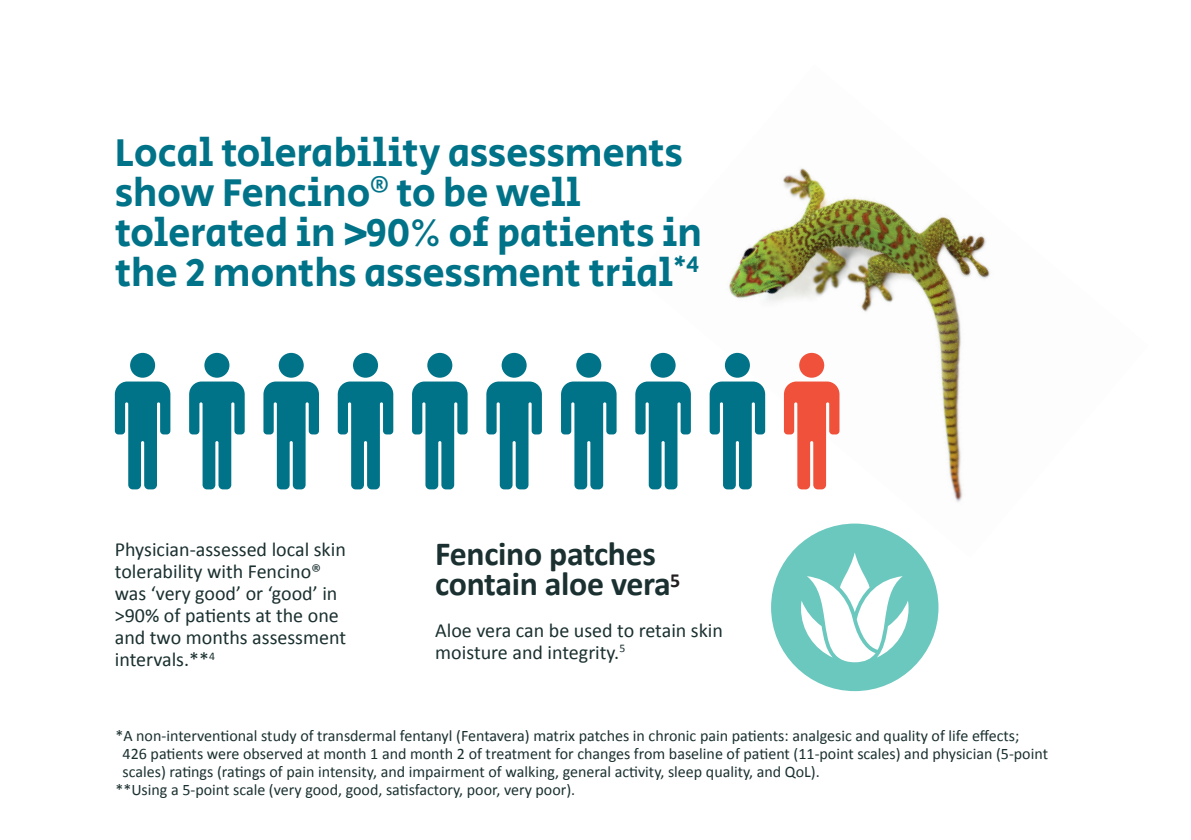
<style>
.page{position:relative;width:1191px;height:840px;background:#fff}
.page>*{position:absolute;margin:0;border:0;box-sizing:border-box;transform-origin:0 0}
.t1{font:40px/40px "Secular One";letter-spacing:-.01em;color:#007389}
.t2{font:700 33.8px/30px "Calibri";letter-spacing:-.01em;color:#1b3030}
.t3{font:20px/22px "Calibri";color:#1b3030}
.t4{font:16px "Calibri";color:#1b3030}
</style>
<div class="page">
<img style="left:651px;top:168px;width:340px;height:389px">
<div style="left:130px;top:352px;width:25px;height:25px;background:#007389;border-radius:50%"></div>
<svg style="left:115px;top:381px;width:55px;height:108px"></svg>
<div style="left:279px;top:352px;width:25px;height:25px;background:#007389;border-radius:50%"></div>
<svg style="left:263px;top:381px;width:56px;height:108px"></svg>
<div style="left:427px;top:352px;width:25px;height:25px;background:#007389;border-radius:50%"></div>
<svg style="left:412px;top:381px;width:55px;height:108px"></svg>
<div style="left:576px;top:352px;width:25px;height:25px;background:#007389;border-radius:50%"></div>
<svg style="left:561px;top:381px;width:55px;height:108px"></svg>
<div style="left:204px;top:352px;width:25px;height:25px;background:#007389;border-radius:50%"></div>
<svg style="left:189px;top:381px;width:56px;height:108px"></svg>
<div style="left:353px;top:352px;width:25px;height:25px;background:#007389;border-radius:50%"></div>
<svg style="left:338px;top:381px;width:55px;height:108px"></svg>
<div style="left:501px;top:352px;width:25px;height:25px;background:#007389;border-radius:50%"></div>
<svg style="left:486px;top:381px;width:56px;height:108px"></svg>
<div style="left:650px;top:352px;width:25px;height:25px;background:#007389;border-radius:50%"></div>
<svg style="left:635px;top:381px;width:56px;height:108px"></svg>
<div style="left:725px;top:352px;width:25px;height:25px;background:#007389;border-radius:50%"></div>
<svg style="left:709px;top:381px;width:56px;height:108px"></svg>
<div style="left:771px;top:523px;width:167px;height:167px;background:#6bc8be;border-radius:50%"></div>
<svg style="left:801px;top:552px;width:107px;height:110px"></svg>
<div style="left:799px;top:352px;width:25px;height:25px;background:#f0513a;border-radius:50%"></div>
<svg style="left:784px;top:381px;width:55px;height:108px"></svg>
<h1 class="t1" style="left:115px;top:134px;width:588px">Local tolerability assessments show Fencino<sup>®</sup> to be well tolerated in 90% of patients in the 2 months assessment trial<sup>*4</sup></h1>
<h1 class="t1" style="left:368px;top:255px;width:27px;rotate:-180deg">&gt;</h1>
<p class="t3" style="left:115px;top:538px;width:233px">Physician-assessed local skin tolerability with Fencino® was ‘very good’ or ‘good’ in &gt;90% of patients at the one and two months assessment intervals.**<sup>4</sup></p>
<h2 class="t2" style="left:435px;top:539px;width:247px">Fencino patches contain aloe vera<sup>5</sup></h2>
<p class="t3" style="left:435px;top:619px;width:289px">Aloe vera can be used to retain skin moisture and integrity.<sup>5</sup></p>
<p class="t4" style="left:115px;top:725px;width:905px">*A non-interventional study of transdermal fentanyl (Fentavera) matrix patches in chronic pain patients: analgesic and quality of life effects;</p>
<p class="t4" style="left:123px;top:743px;width:927px">426 patients were observed at month 1 and month 2 of treatment for changes from baseline of patient (11-point scales) and physician (5-point</p>
<p class="t4" style="left:123px;top:761px;width:698px">scales) ratings (ratings of pain intensity, and impairment of walking, general activity, sleep quality, and QoL).</p>
<p class="t4" style="left:115px;top:779px;width:461px">**Using a 5-point scale (very good, good, satisfactory, poor, very poor).</p>
</div>
